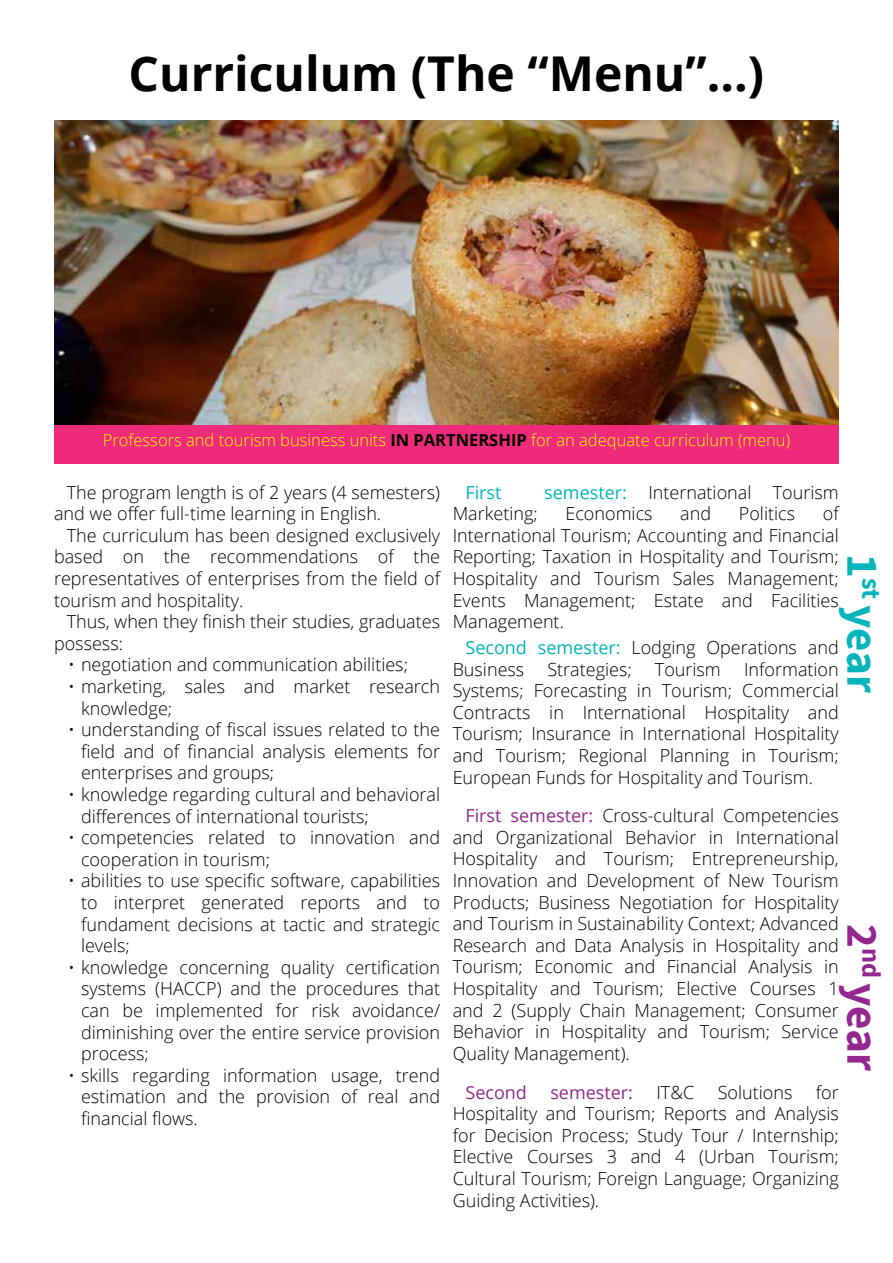
<style>
.page{position:relative;width:893px;height:1263px;background:#fff}
.page>*{position:absolute;margin:0;border:0;box-sizing:border-box;transform-origin:0 0}
.t1{font:700 48px "Open Sans";color:#000}
.t2{font:700 45px "Source Sans Pro";color:#92278f}
.t3{font:700 45px "Source Sans Pro";color:#06b4bb}
.t4{font:300 18px/21.6px "Open Sans";color:#000;text-align:justify}
.t5{font:18px "Open Sans";color:#90288d}
.t6{font:18px "Open Sans";color:#00b3ba}
.t7{font:300 16.5px "Open Sans";color:#ff0}
.s1{font-weight:700;color:#000}
.s2{font-weight:400;color:#00b3ba}
.s3{font-weight:400;color:#90288d}
</style>
<div class="page">
<img style="left:54px;top:121px;width:785px;height:304px">
<div style="left:54px;top:425px;width:785px;height:39px;background:#ee2a7b"></div>
<h1 class="t1" style="left:129px;top:39px;width:637px">Curriculum (The “Menu”...)</h1>
<p class="t7" style="left:103px;top:428px;width:689px">Professors and tourism business units <span class="s1">IN PARTNERSHIP</span> for an adequate curriculum (menu)</p>
<p class="t6" style="left:465px;top:480px;width:38px">First</p>
<p class="t4" style="left:544px;top:481px;width:296px"><span class="s2">semester:</span> International Tourism</p>
<p class="t4" style="left:453px;top:502px;width:87px">Marketing;</p>
<p class="t4" style="left:565px;top:502px;width:89px">Economics</p>
<p class="t4" style="left:680px;top:502px;width:32px">and</p>
<p class="t4" style="left:739px;top:502px;width:58px">Politics</p>
<p class="t4" style="left:54px;top:481px;width:388px;text-indent:13px">The program length is of 2 years (4 semesters) and we offer full-time learning in English.</p>
<p class="t4" style="left:54px;top:524px;width:388px;text-indent:13px">The curriculum has been designed exclusively based on the recommendations of the representatives of enterprises from the field of tourism and hospitality.</p>
<p class="t4" style="left:54px;top:610px;width:388px;text-indent:13px">Thus, when they finish their studies, graduates possess:</p>
<p class="t4" style="left:68px;top:653px;width:341px">• negotiation and communication abilities;</p>
<p class="t4" style="left:81px;top:675px;width:361px;text-indent:-13px">• marketing, sales and market research knowledge;</p>
<p class="t4" style="left:81px;top:718px;width:361px;text-indent:-13px">• understanding of fiscal issues related to the field and of financial analysis elements for enterprises and groups;</p>
<p class="t4" style="left:81px;top:783px;width:361px;text-indent:-13px">• knowledge regarding cultural and behavioral differences of international tourists;</p>
<p class="t4" style="left:81px;top:826px;width:361px;text-indent:-13px">• competencies related to innovation and cooperation in tourism;</p>
<p class="t4" style="left:81px;top:869px;width:361px;text-indent:-13px">• abilities to use specific software, capabilities to interpret generated reports and to fundament decisions at tactic and strategic levels;</p>
<p class="t4" style="left:81px;top:956px;width:361px;text-indent:-13px">• knowledge concerning quality certification systems (HACCP) and the procedures that can be implemented for risk avoidance/ diminishing over the entire service provision process;</p>
<p class="t4" style="left:81px;top:1064px;width:361px;text-indent:-13px">• skills regarding information usage, trend estimation and the provision of real and financial flows.</p>
<p class="t4" style="left:453px;top:502px;width:388px;text-indent:370px">of International Tourism; Accounting and Financial Reporting; Taxation in Hospitality and Tourism; Hospitality and Tourism Sales Management; Events Management; Estate and Facilities Management.</p>
<p class="t4" style="left:453px;top:636px;width:388px;text-indent:13px"><span class="s2">Second semester:</span> Lodging Operations and<br>Business</p>
<h2 class="t3" style="left:891px;top:554px;width:140px;rotate:90deg">1<sup>st</sup> year</h2>
<p class="t4" style="left:453px;top:658px;width:388px;text-indent:291px">Information Systems; Forecasting in Tourism; Commercial Contracts in International Hospitality and Tourism; Insurance in International Hospitality and Tourism; Regional Planning in Tourism; European Funds for Hospitality and Tourism.</p>
<p class="t4" style="left:453px;top:804px;width:388px;text-indent:13px"><span class="s3">First semester:</span> Cross-cultural Competencies and Organizational Behavior in International Hospitality and Tourism; Entrepreneurship, Innovation and Development of New Tourism Products; Business Negotiation for Hospitality and Tourism in Sustainability Context; Advanced Research and Data Analysis in Hospitality and Tourism; Economic and Financial Analysis in Hospitality and Tourism; Elective Courses 1 and 2 (Supply Chain Management; Consumer Behavior in Hospitality and Tourism; Service Quality Management).</p>
<p class="t5" style="left:465px;top:1080px;width:63px">Second</p>
<p class="t5" style="left:550px;top:1080px;width:84px">semester:</p>
<p class="t4" style="left:656px;top:1081px;width:39px">IT&amp;C</p>
<p class="t4" style="left:718px;top:1081px;width:76px">Solutions</p>
<p class="t4" style="left:547px;top:658px;width:86px">Strategies;</p>
<p class="t4" style="left:655px;top:658px;width:67px">Tourism</p>
<h2 class="t2" style="left:891px;top:924px;width:149px;rotate:90deg">2<sup>nd</sup> year</h2>
<p class="t4" style="left:453px;top:1081px;width:388px;text-indent:363px">for Hospitality and Tourism; Reports and Analysis for Decision Process; Study Tour / Internship; Elective Courses 3 and 4 (Urban Tourism; Cultural Tourism; Foreign Language; Organizing Guiding Activities).</p>
</div>
